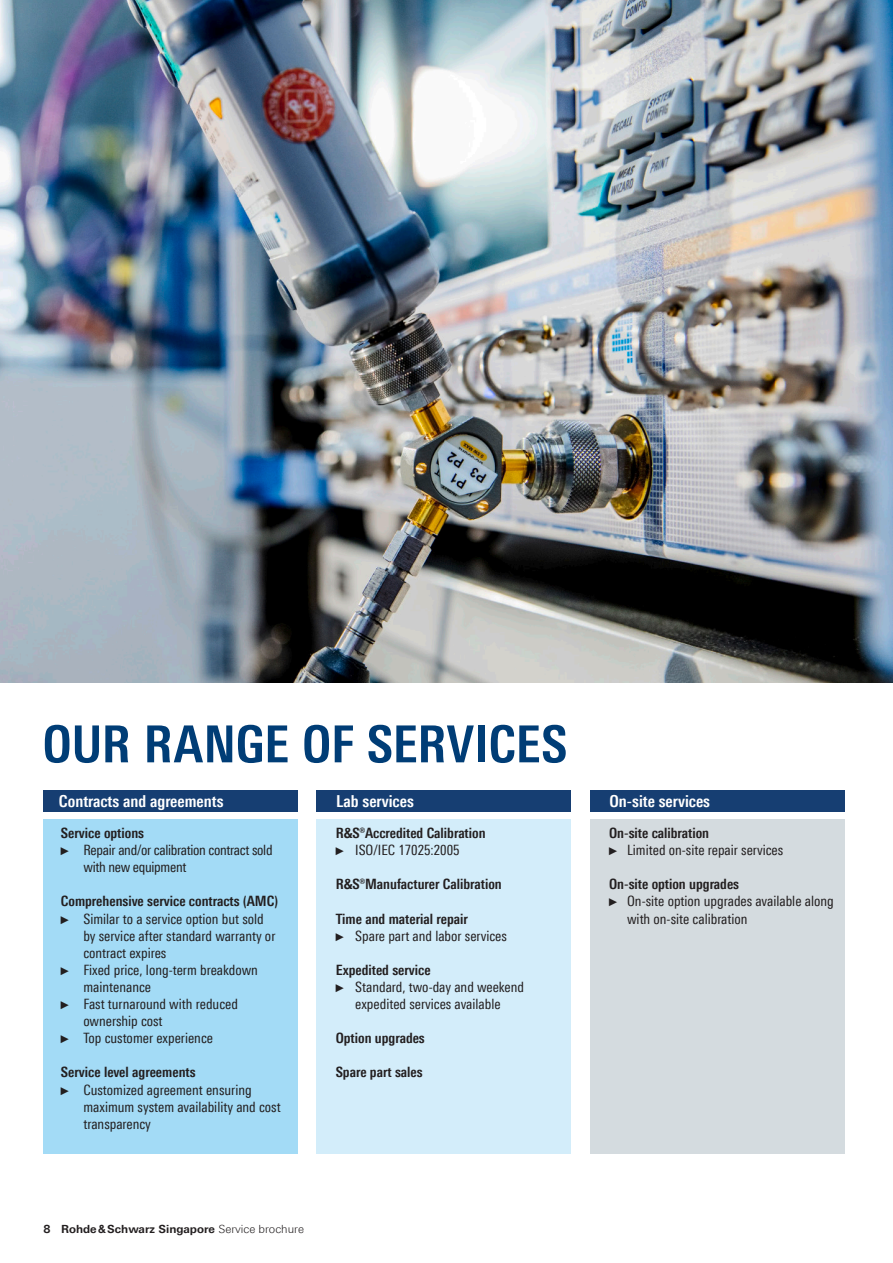
<style>
.page{position:relative;width:893px;height:1263px;background:#fff}
.page>*{position:absolute;margin:0;border:0;box-sizing:border-box;transform-origin:0 0}
.t1{font:700 51px "Linotype Univers 620 Cn";color:#003d76}
.t2{font:700 16.5px "Linotype Univers 620 Cn";color:#fff}
.t3{font:14.25px/17.1px "Linotype Univers 420 Cn";color:#231f20}
.t4{font:700 14.25px "Linotype Univers 620 Cn";color:#231f20}
.t5{font:14.25px/17.1px "Linotype Univers 420 Cn";letter-spacing:-.02em;color:#231f20}
.t6{font:700 11.25px "Linotype Univers 630";color:#231f20}
.s1{font-family:"Arial Narrow";font-size:11.25px}
.s2{font-family:"Linotype Univers 330";font-weight:300}
</style>
<div class="page">
<div style="left:43px;top:790px;width:255px;height:21px;background:#163e72"></div>
<div style="left:43px;top:819px;width:255px;height:334px;background:#a3dbf6"></div>
<div style="left:317px;top:790px;width:254px;height:21px;background:#163e72"></div>
<div style="left:317px;top:819px;width:254px;height:334px;background:#d3edfa"></div>
<div style="left:590px;top:790px;width:254px;height:21px;background:#163e72"></div>
<div style="left:590px;top:819px;width:254px;height:334px;background:#d4dbdf"></div>
<img style="left:0;top:0;width:893px;height:682px">
<p class="t1" style="left:43px;top:714px;width:526px">OUR RANGE OF SERVICES</p>
<p class="t2" style="left:59px;top:791px;width:166px">Contracts and agreements</p>
<p class="t4" style="left:61px;top:824px;width:85px">Service options</p>
<p class="t5" style="left:83px;top:841px;width:191px;text-indent:-22px"><span class="s1">►</span> Repair and/or calibration contract sold with new equipment</p>
<p class="t4" style="left:61px;top:893px;width:219px">Comprehensive service contracts (AMC)</p>
<p class="t3" style="left:83px;top:910px;width:194px;text-indent:-22px"><span class="s1">►</span> Similar to a service option but sold by service after standard warranty or contract expires</p>
<p class="t3" style="left:83px;top:961px;width:176px;text-indent:-22px"><span class="s1">►</span> Fixed price, long-term breakdown maintenance</p>
<p class="t3" style="left:83px;top:995px;width:156px;text-indent:-22px"><span class="s1">►</span> Fast turnaround with reduced ownership cost</p>
<p class="t3" style="left:61px;top:1029px;width:154px"><span class="s1">►</span> Top customer experience</p>
<p class="t4" style="left:61px;top:1064px;width:136px">Service level agreements</p>
<p class="t3" style="left:83px;top:1081px;width:199px;text-indent:-22px"><span class="s1">►</span> Customized agreement ensuring maximum system availability and cost transparency</p>
<p class="t2" style="left:336px;top:791px;width:79px">Lab services</p>
<p class="t4" style="left:336px;top:824px;width:151px">¸Accredited Calibration</p>
<p class="t3" style="left:336px;top:841px;width:125px"><span class="s1">►</span> ISO/IEC 17025:2005</p>
<p class="t4" style="left:336px;top:876px;width:168px">¸Manufacturer Calibration</p>
<p class="t4" style="left:336px;top:910px;width:134px">Time and material repair</p>
<p class="t3" style="left:336px;top:927px;width:173px"><span class="s1">►</span> Spare part and labor services</p>
<p class="t4" style="left:336px;top:961px;width:96px">Expedited service</p>
<p class="t3" style="left:336px;top:978px;width:190px;text-align:center"><span class="s1">►</span> Standard, two-day and weekend expedited services available</p>
<p class="t4" style="left:336px;top:1030px;width:91px">Option upgrades</p>
<p class="t4" style="left:336px;top:1064px;width:88px">Spare part sales</p>
<p class="t6" style="left:43px;top:1222px;width:262px">8 Rohde&amp;Schwarz Singapore <span class="s2">Service brochure</span></p>
<p class="t2" style="left:609px;top:791px;width:102px">On-site services</p>
<p class="t4" style="left:609px;top:824px;width:102px">On-site calibration</p>
<p class="t3" style="left:609px;top:841px;width:176px"><span class="s1">►</span> Limited on-site repair services</p>
<p class="t4" style="left:609px;top:876px;width:132px">On-site option upgrades</p>
<p class="t3" style="left:627px;top:893px;width:208px;text-indent:-18px"><span class="s1">►</span> On-site option upgrades available along with on-site calibration</p>
</div>
